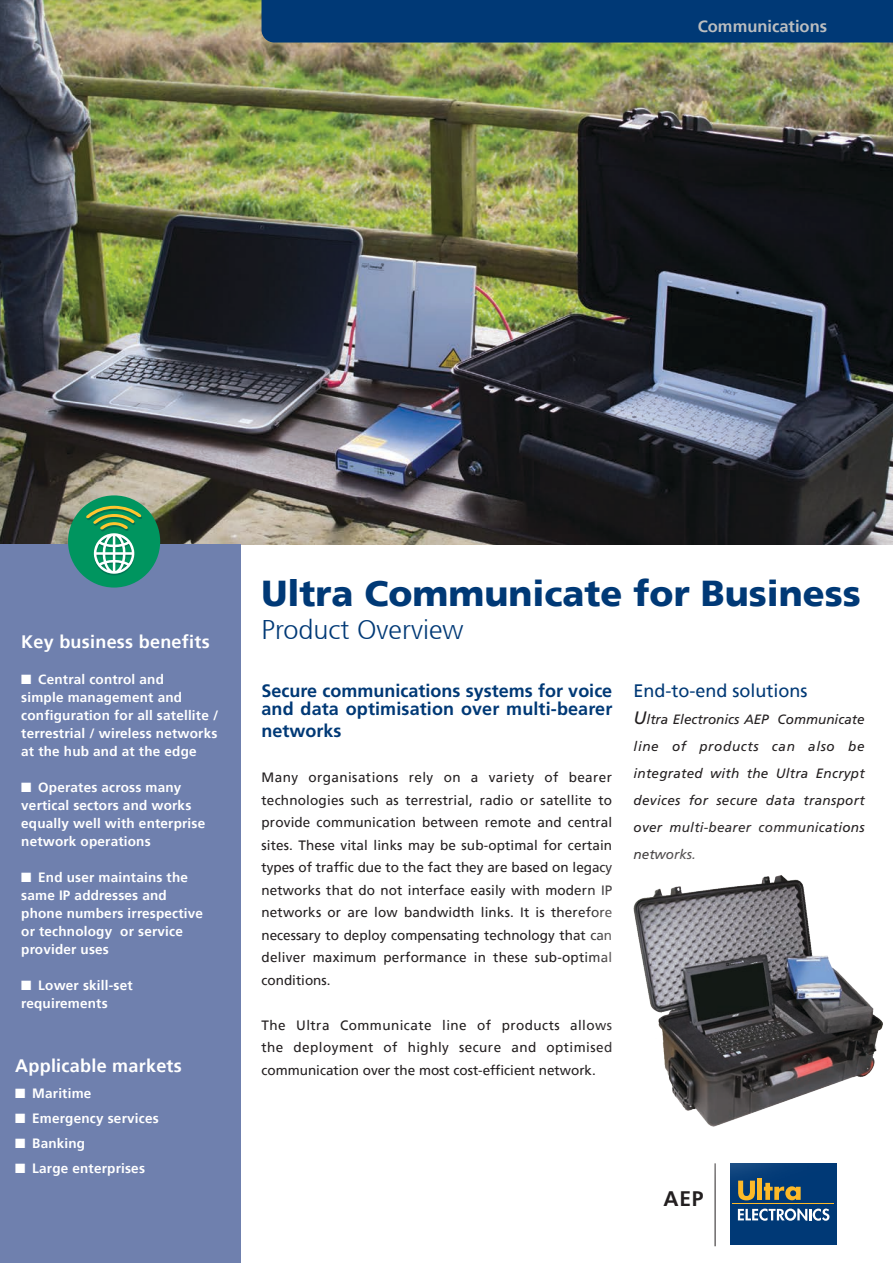
<style>
.page{position:relative;width:893px;height:1263px;background:#fff}
.page>*{position:absolute;margin:0;border:0;box-sizing:border-box;transform-origin:0 0}
.t1{font:900 36px "Frutiger 75";color:#003976}
.t2{font:300 27px "Frutiger 45";color:#003976}
.t3{font:700 21px "Frutiger 65";color:#231f20}
.t4{font:700 18px/18px "Frutiger LT Pro";color:#003976}
.t5{font:700 18px "Frutiger 65";letter-spacing:.015em;color:#fff}
.t6{font:18px "Frutiger";color:#003976}
.t7{font:700 16.5px "Frutiger 65";color:#bcbec0}
.t8{font:13.5px/22.5px "Frutiger";color:#231f20;text-align:justify}
.t9{font:700 13.5px/18px "Frutiger 65";letter-spacing:.015em;color:#fff}
.t10{font:italic 13.5px/27px "Frutiger LT Pro";letter-spacing:.02em;color:#231f20;text-align:justify}
.s1{font-size:18px}
</style>
<div class="page">
<img style="left:0;top:0;width:893px;height:544px">
<div style="left:0;top:544px;width:240px;height:719px;background:#6f80ae"></div>
<div style="left:261px;top:0;width:632px;height:43px;background:#003976"></div>
<div style="left:730px;top:1163px;width:106px;height:82px;background:#003976"></div>
<svg style="left:738px;top:1208px;width:91px;height:13px"></svg>
<svg style="left:738px;top:1195px;width:17px;height:5px"></svg>
<div style="left:757px;top:1179px;width:5px;height:21px;background:#fdb928"></div>
<svg style="left:765px;top:1195px;width:36px;height:5px"></svg>
<hr style="left:733px;top:1203px;width:101px;height:1px;background:#fdb928">
<hr style="left:715px;top:1163px;width:1px;height:83px;background:#231f20">
<div style="left:564px;top:805px;width:329px;height:390px;background:#fff"></div>
<img style="left:633px;top:875px;width:250px;height:252px">
<div style="left:68px;top:495px;width:92px;height:92px;background:#00955f;border-radius:50%"></div>
<svg style="left:86px;top:506px;width:56px;height:69px"></svg>
<p class="t7" style="left:698px;top:16px;width:131px">Communications</p>
<p class="t5" style="left:21px;top:631px;width:190px">Key business benefits</p>
<p class="t9" style="left:21px;top:670px;width:199px">■ Central control and<br>simple management and configuration for all satellite / terrestrial / wireless networks at the hub and at the edge</p>
<p class="t9" style="left:21px;top:778px;width:186px">■ Operates across many vertical sectors and works equally well with enterprise network operations</p>
<p class="t9" style="left:21px;top:868px;width:183px">■ End user maintains the same IP addresses and phone numbers irrespective or technology or service provider uses</p>
<p class="t9" style="left:21px;top:976px;width:113px">■ Lower skill-set requirements</p>
<p class="t5" style="left:15px;top:1055px;width:168px">Applicable markets</p>
<p class="t9" style="left:15px;top:1084px;width:78px">■ Maritime</p>
<p class="t9" style="left:15px;top:1109px;width:145px">■ Emergency services</p>
<p class="t9" style="left:15px;top:1134px;width:71px">■ Banking</p>
<p class="t9" style="left:15px;top:1160px;width:131px">■ Large enterprises</p>
<p class="t1" style="left:261px;top:572px;width:601px">Ultra Communicate for Business</p>
<p class="t2" style="left:261px;top:615px;width:203px">Product Overview</p>
<p class="t4" style="left:261px;top:681px;width:352px">Secure communications systems for voice and data optimisation over multi-bearer</p>
<p class="t4" style="left:261px;top:722px;width:82px">networks</p>
<p class="t8" style="left:261px;top:766px;width:352px">Many organisations rely on a variety of bearer technologies such as terrestrial, radio or satellite to provide communication between remote and central sites. These vital links may be sub-optimal for certain types of traffic due to the fact they are based on legacy networks that do not interface easily with modern IP networks or are low bandwidth links. It is therefore necessary to deploy compensating technology that can deliver maximum performance in these sub-optimal conditions.</p>
<p class="t8" style="left:261px;top:1014px;width:352px">The Ultra Communicate line of products allows the deployment of highly secure and optimised communication over the most cost-efficient network.</p>
<p class="t6" style="left:634px;top:680px;width:176px">End-to-end solutions</p>
<p class="t10" style="left:634px;top:706px;width:233px"><span class="s1">U</span>ltra Electronics AEP Communicate line of products can also be integrated with the Ultra Encrypt devices for secure data transport over multi-bearer communications networks.</p>
<p class="t3" style="left:663px;top:1186px;width:42px">AEP</p>
</div>
